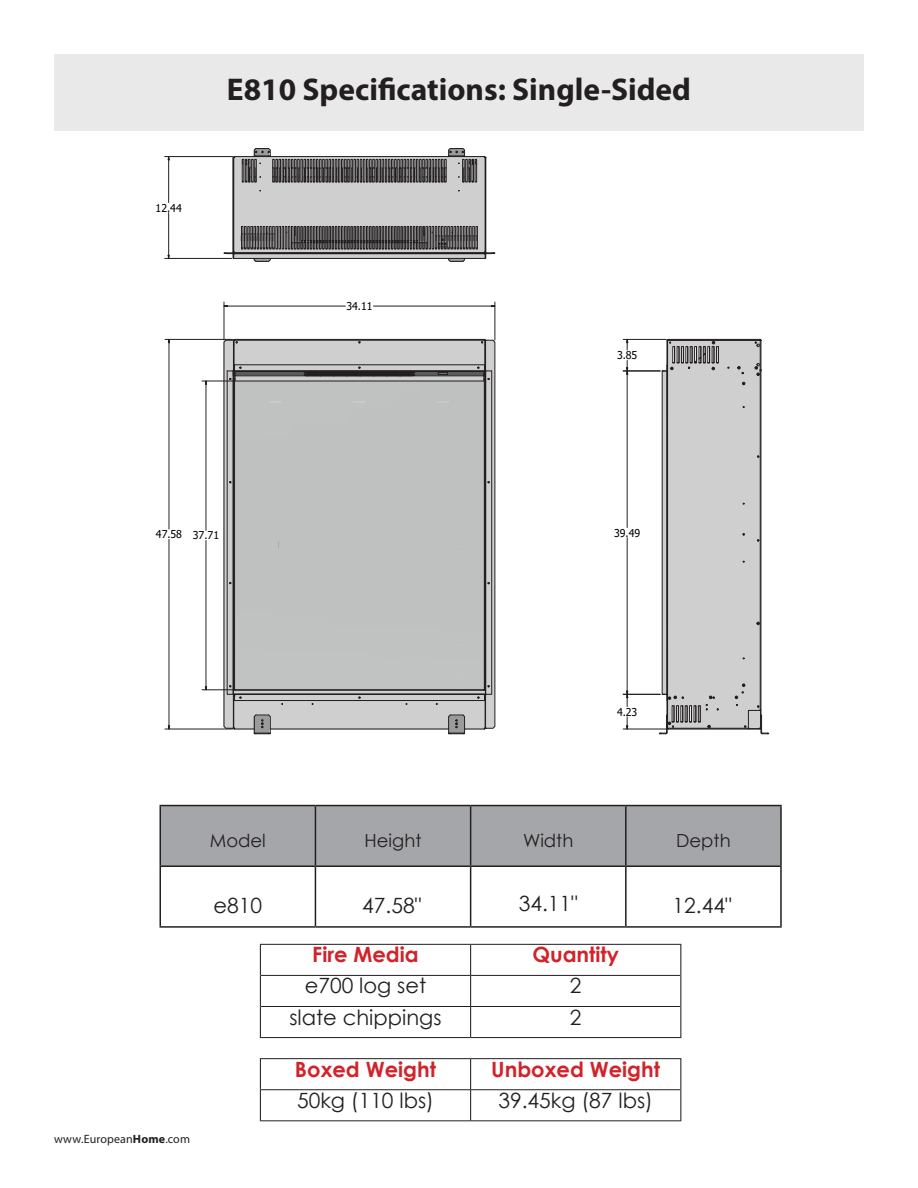
<style>
.page{position:relative;width:918px;height:1188px;background:#fff}
.page>*{position:absolute;margin:0;border:0;box-sizing:border-box;transform-origin:0 0}
.t1{font:700 31.5px "Myriad Pro";color:#231f20}
.t2{font:21px "Century Gothic";color:#231f20}
.t3{font:700 21px "Century Gothic";color:#d1232a}
.t4{font:18px "Century Gothic";color:#231f20}
.t5{font:12px "Myriad Pro";letter-spacing:.005em;color:#231f20}
.t6{font:10.8px "Tahoma";letter-spacing:-.01em;color:#000}
.s1{font-weight:700}
</style>
<div class="page">
<div style="left:54px;top:54px;width:810px;height:77px;background:#e9e9e9"></div>
<svg style="left:164px;top:148px;width:606px;height:587px"></svg>
<hr style="left:169px;top:343px;width:1px;height:186px;background:#231f20">
<hr style="left:169px;top:539px;width:1px;height:187px;background:#231f20">
<hr style="left:165px;top:729px;width:68px;height:1px;background:#231f20">
<hr style="left:165px;top:339px;width:68px;height:1px;background:#231f20">
<hr style="left:206px;top:384px;width:1px;height:146px;background:#231f20">
<hr style="left:206px;top:541px;width:1px;height:146px;background:#231f20">
<hr style="left:202px;top:381px;width:31px;height:1px;background:#231f20">
<hr style="left:202px;top:690px;width:31px;height:1px;background:#231f20">
<hr style="left:627px;top:538px;width:1px;height:153px;background:#231f20">
<hr style="left:627px;top:374px;width:1px;height:153px;background:#231f20">
<svg style="left:626px;top:360px;width:2px;height:15px"></svg>
<svg style="left:626px;top:338px;width:2px;height:12px"></svg>
<hr style="left:623px;top:371px;width:37px;height:1px;background:#231f20">
<hr style="left:623px;top:339px;width:43px;height:1px;background:#231f20">
<svg style="left:626px;top:691px;width:2px;height:16px"></svg>
<svg style="left:626px;top:717px;width:2px;height:14px"></svg>
<hr style="left:623px;top:694px;width:37px;height:1px;background:#231f20">
<hr style="left:623px;top:729px;width:43px;height:1px;background:#231f20">
<hr style="left:168px;top:213px;width:1px;height:42px;background:#231f20">
<hr style="left:168px;top:160px;width:1px;height:43px;background:#231f20">
<hr style="left:165px;top:258px;width:67px;height:1px;background:#231f20">
<hr style="left:165px;top:156px;width:68px;height:1px;background:#231f20">
<hr style="left:227px;top:306px;width:118px;height:1px;background:#231f20">
<hr style="left:374px;top:306px;width:118px;height:1px;background:#231f20">
<hr style="left:224px;top:302px;width:1px;height:38px;background:#231f20">
<hr style="left:495px;top:302px;width:1px;height:38px;background:#231f20">
<div style="left:161px;top:806px;width:619px;height:59px;background:#a5a6aa"></div>
<hr style="left:160px;top:805px;width:155px;height:1px;background:#231f20">
<hr style="left:160px;top:806px;width:1px;height:59px;background:#231f20">
<hr style="left:315px;top:805px;width:156px;height:1px;background:#231f20">
<hr style="left:315px;top:806px;width:1px;height:59px;background:#231f20">
<hr style="left:471px;top:805px;width:155px;height:1px;background:#231f20">
<hr style="left:470px;top:806px;width:1px;height:59px;background:#231f20">
<hr style="left:626px;top:805px;width:156px;height:1px;background:#231f20">
<hr style="left:625px;top:806px;width:2px;height:59px;background:#231f20">
<hr style="left:780px;top:806px;width:2px;height:59px;background:#231f20">
<hr style="left:160px;top:865px;width:155px;height:2px;background:#231f20">
<hr style="left:160px;top:867px;width:1px;height:59px;background:#231f20">
<hr style="left:315px;top:865px;width:156px;height:2px;background:#231f20">
<hr style="left:315px;top:867px;width:1px;height:59px;background:#231f20">
<hr style="left:471px;top:865px;width:155px;height:2px;background:#231f20">
<hr style="left:470px;top:867px;width:1px;height:59px;background:#231f20">
<hr style="left:626px;top:865px;width:156px;height:2px;background:#231f20">
<hr style="left:625px;top:867px;width:2px;height:59px;background:#231f20">
<hr style="left:780px;top:867px;width:2px;height:59px;background:#231f20">
<hr style="left:160px;top:926px;width:155px;height:2px;background:#231f20">
<hr style="left:315px;top:926px;width:156px;height:2px;background:#231f20">
<hr style="left:471px;top:926px;width:155px;height:2px;background:#231f20">
<hr style="left:626px;top:926px;width:156px;height:2px;background:#231f20">
<hr style="left:260px;top:1058px;width:211px;height:1px;background:#231f20">
<hr style="left:471px;top:1058px;width:210px;height:1px;background:#231f20">
<hr style="left:261px;top:1089px;width:210px;height:1px;background:#231f20">
<hr style="left:471px;top:1089px;width:209px;height:1px;background:#231f20">
<hr style="left:260px;top:1121px;width:211px;height:1px;background:#231f20">
<hr style="left:471px;top:1121px;width:210px;height:1px;background:#231f20">
<hr style="left:260px;top:1059px;width:1px;height:31px;background:#231f20">
<hr style="left:470px;top:1059px;width:1px;height:30px;background:#231f20">
<hr style="left:680px;top:1059px;width:1px;height:31px;background:#231f20">
<hr style="left:260px;top:1090px;width:1px;height:31px;background:#231f20">
<hr style="left:470px;top:1090px;width:1px;height:31px;background:#231f20">
<hr style="left:680px;top:1090px;width:1px;height:31px;background:#231f20">
<hr style="left:260px;top:944px;width:211px;height:1px;background:#231f20">
<hr style="left:471px;top:944px;width:210px;height:1px;background:#231f20">
<hr style="left:261px;top:975px;width:210px;height:1px;background:#231f20">
<hr style="left:471px;top:975px;width:209px;height:1px;background:#231f20">
<hr style="left:261px;top:1006px;width:210px;height:1px;background:#231f20">
<hr style="left:471px;top:1006px;width:209px;height:1px;background:#231f20">
<hr style="left:260px;top:1037px;width:211px;height:1px;background:#231f20">
<hr style="left:471px;top:1037px;width:210px;height:1px;background:#231f20">
<hr style="left:260px;top:945px;width:1px;height:30px;background:#231f20">
<hr style="left:470px;top:945px;width:1px;height:30px;background:#231f20">
<hr style="left:680px;top:945px;width:1px;height:30px;background:#231f20">
<hr style="left:260px;top:975px;width:1px;height:32px;background:#231f20">
<hr style="left:470px;top:976px;width:1px;height:30px;background:#231f20">
<hr style="left:680px;top:975px;width:1px;height:32px;background:#231f20">
<hr style="left:260px;top:1007px;width:1px;height:30px;background:#231f20">
<hr style="left:470px;top:1007px;width:1px;height:30px;background:#231f20">
<hr style="left:680px;top:1007px;width:1px;height:30px;background:#231f20">
<p class="t6" style="left:156px;top:200px;width:28px">12.44</p>
<p class="t1" style="left:227px;top:69px;width:466px">E810 Specifications: Single-Sided</p>
<p class="t6" style="left:559px;top:98px;width:7px">5</p>
<p class="t6" style="left:346px;top:299px;width:28px">34.11</p>
<p class="t6" style="left:617px;top:348px;width:22px">3.85</p>
<p class="t6" style="left:156px;top:528px;width:65px">47.58 37.71</p>
<p class="t6" style="left:614px;top:525px;width:28px">39.49</p>
<p class="t6" style="left:617px;top:704px;width:22px">4.23</p>
<p class="t4" style="left:210px;top:828px;width:58px">Model</p>
<p class="t4" style="left:365px;top:828px;width:58px">Height</p>
<p class="t4" style="left:523px;top:828px;width:52px">Width</p>
<p class="t4" style="left:676px;top:828px;width:56px">Depth</p>
<p class="t2" style="left:214px;top:891px;width:50px">e810</p>
<p class="t2" style="left:362px;top:891px;width:60px">47.58"</p>
<p class="t2" style="left:519px;top:888px;width:60px">34.11"</p>
<p class="t2" style="left:673px;top:891px;width:60px">12.44"</p>
<p class="t3" style="left:312px;top:939px;width:108px">Fire Media</p>
<p class="t3" style="left:532px;top:939px;width:88px">Quantity</p>
<p class="t2" style="left:305px;top:971px;width:123px">e700 log set</p>
<p class="t2" style="left:570px;top:971px;width:13px">2</p>
<p class="t2" style="left:289px;top:1002px;width:154px">slate chippings</p>
<p class="t2" style="left:570px;top:1002px;width:13px">2</p>
<p class="t5" style="left:54px;top:1132px;width:138px">www.European<span class="s1">Home</span>.com</p>
<p class="t3" style="left:295px;top:1053px;width:143px">Boxed Weight</p>
<p class="t3" style="left:491px;top:1053px;width:170px">Unboxed Weight</p>
<p class="t2" style="left:297px;top:1086px;width:138px">50kg (110 lbs)</p>
<p class="t2" style="left:499px;top:1086px;width:156px">39.45kg (87 lbs)</p>
</div>
